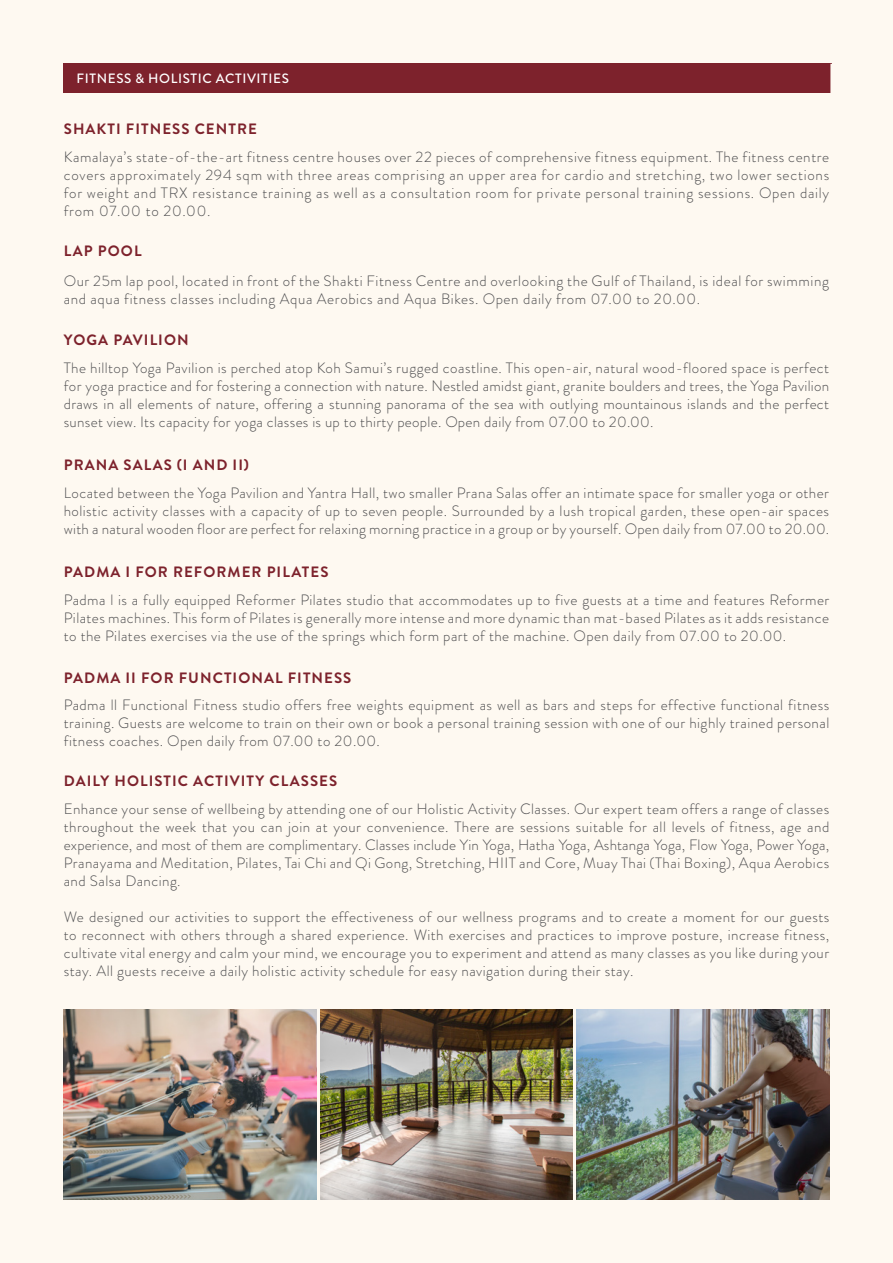
<style>
.page{position:relative;width:893px;height:1263px;background:#fef9f1}
.page>*{position:absolute;margin:0;border:0;box-sizing:border-box;transform-origin:0 0}
.t1{font:300 15px/18px "Brandon Grotesque";letter-spacing:.03em;color:#4d4d4f;text-align:justify}
.t2{font:700 15px "Brandon Grotesque";letter-spacing:.07em;color:#7d222c}
.t3{font:500 13.5px "Brandon Grotesque";letter-spacing:.045em;color:#fff}
</style>
<div class="page">
<div style="left:64px;top:64px;width:768px;height:29px;background:#7d222c"></div>
<hr style="left:830px;top:64px;width:3px;height:29px;background:#fef9f1">
<img style="left:577px;top:1010px;width:252px;height:189px">
<img style="left:320px;top:1010px;width:253px;height:189px">
<img style="left:64px;top:1010px;width:252px;height:189px">
<p class="t3" style="left:77px;top:69px;width:214px">FITNESS &amp; HOLISTIC ACTIVITIES</p>
<p class="t2" style="left:64px;top:118px;width:195px">SHAKTI FITNESS CENTRE</p>
<p class="t1" style="left:64px;top:148px;width:767px">Kamalaya’s state-of-the-art fitness centre houses over 22 pieces of comprehensive fitness equipment. The fitness centre covers approximately 294 sqm with three areas comprising an upper area for cardio and stretching, two lower sections for weight and TRX resistance training as well as a consultation room for private personal training sessions. Open daily from 07.00 to 20.00.</p>
<p class="t2" style="left:64px;top:240px;width:79px">LAP POOL</p>
<p class="t1" style="left:64px;top:272px;width:767px">Our 25m lap pool, located in front of the Shakti Fitness Centre and overlooking the Gulf of Thailand, is ideal for swimming and aqua fitness classes including Aqua Aerobics and Aqua Bikes. Open daily from 07.00 to 20.00.</p>
<p class="t2" style="left:64px;top:329px;width:126px">YOGA PAVILION</p>
<p class="t1" style="left:64px;top:359px;width:767px">The hilltop Yoga Pavilion is perched atop Koh Samui’s rugged coastline. This open-air, natural wood-floored space is perfect for yoga practice and for fostering a connection with nature. Nestled amidst giant, granite boulders and trees, the Yoga Pavilion draws in all elements of nature, offering a stunning panorama of the sea with outlying mountainous islands and the perfect sunset view. Its capacity for yoga classes is up to thirty people. Open daily from 07.00 to 20.00.</p>
<p class="t2" style="left:64px;top:454px;width:187px">PRANA SALAS (I AND II)</p>
<p class="t1" style="left:64px;top:484px;width:767px">Located between the Yoga Pavilion and Yantra Hall, two smaller Prana Salas offer an intimate space for smaller yoga or other holistic activity classes with a capacity of up to seven people. Surrounded by a lush tropical garden, these open-air spaces with a natural wooden floor are perfect for relaxing morning practice in a group or by yourself. Open daily from 07.00 to 20.00.</p>
<p class="t2" style="left:64px;top:561px;width:266px">PADMA I FOR REFORMER PILATES</p>
<p class="t1" style="left:64px;top:591px;width:767px">Padma l is a fully equipped Reformer Pilates studio that accommodates up to five guests at a time and features Reformer Pilates machines. This form of Pilates is generally more intense and more dynamic than mat-based Pilates as it adds resistance to the Pilates exercises via the use of the springs which form part of the machine. Open daily from 07.00 to 20.00.</p>
<p class="t2" style="left:64px;top:668px;width:289px">PADMA II FOR FUNCTIONAL FITNESS</p>
<p class="t1" style="left:64px;top:696px;width:767px">Padma ll Functional Fitness studio offers free weights equipment as well as bars and steps for effective functional fitness training. Guests are welcome to train on their own or book a personal training session with one of our highly trained personal fitness coaches. Open daily from 07.00 to 20.00.</p>
<p class="t2" style="left:64px;top:770px;width:275px">DAILY HOLISTIC ACTIVITY CLASSES</p>
<p class="t1" style="left:64px;top:800px;width:767px">Enhance your sense of wellbeing by attending one of our Holistic Activity Classes. Our expert team offers a range of classes throughout the week that you can join at your convenience. There are sessions suitable for all levels of fitness, age and experience, and most of them are complimentary. Classes include Yin Yoga, Hatha Yoga, Ashtanga Yoga, Flow Yoga, Power Yoga, Pranayama and Meditation, Pilates, Tai Chi and Qi Gong, Stretching, HIIT and Core, Muay Thai (Thai Boxing), Aqua Aerobics and Salsa Dancing.</p>
<p class="t1" style="left:64px;top:908px;width:767px">We designed our activities to support the effectiveness of our wellness programs and to create a moment for our guests to reconnect with others through a shared experience. With exercises and practices to improve posture, increase fitness, cultivate vital energy and calm your mind, we encourage you to experiment and attend as many classes as you like during your stay. All guests receive a daily holistic activity schedule for easy navigation during their stay.</p>
</div>
